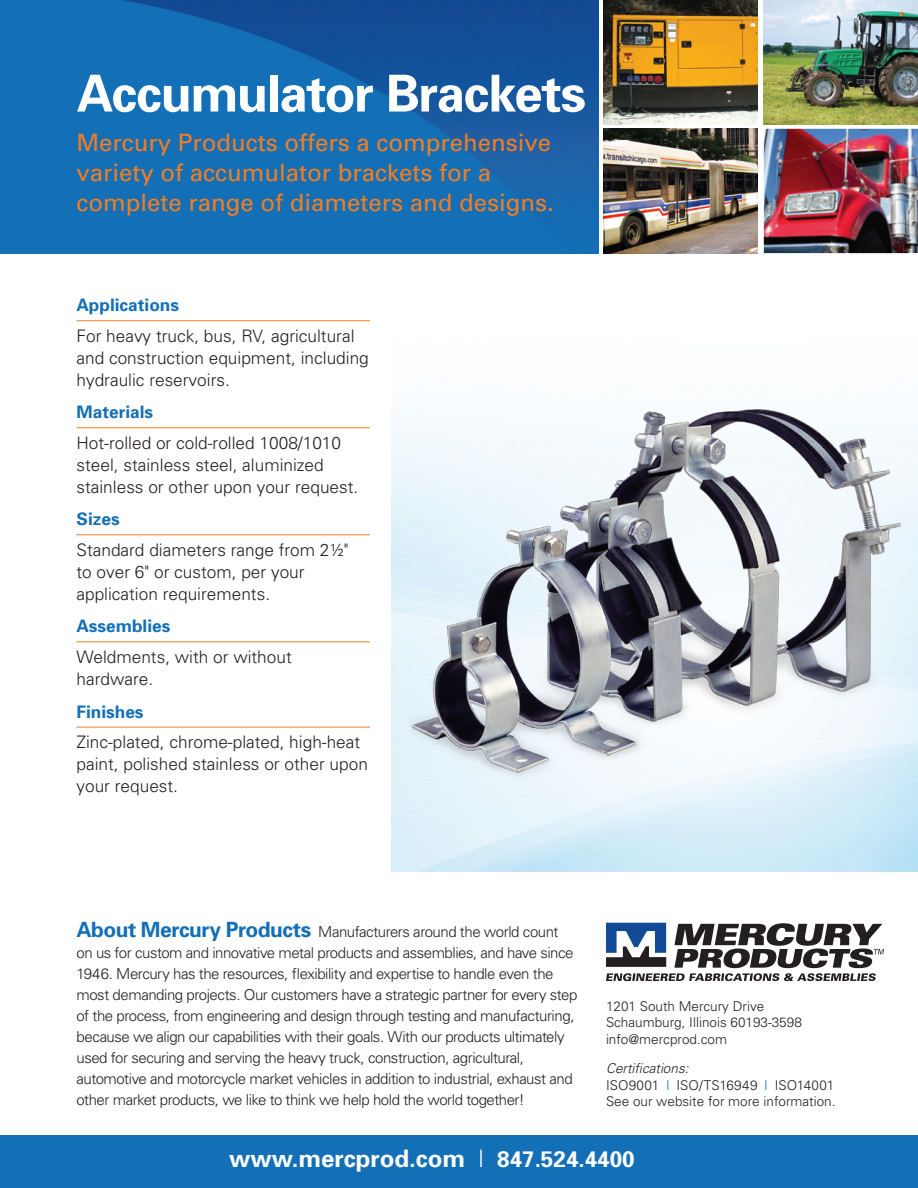
<style>
.page{position:relative;width:918px;height:1188px;background:#fff}
.page>*{position:absolute;margin:0;border:0;box-sizing:border-box;transform-origin:0 0}
.t1{font:700 51px "Univers";letter-spacing:-.025em;color:#fff}
.t2{font:24px/30px "Univers";color:#f47d21}
.t3{font:700 24px "Univers";color:#fff}
.t4{font:300 17.25px/21.8px "Univers";color:#231f20}
.t5{font:700 17.25px "Univers";color:#136fb6}
.t6{font:300 15px/21px "Univers";letter-spacing:-.03em;color:#231f20}
.t7{font:300 13.5px "Univers";color:#231f20}
.t8{font:italic 300 13.5px "Univers";color:#231f20}
.s1{font-weight:700;font-size:21px;color:#136fb6}
.s2{color:#136fb6}
.s3{font-weight:300}
.s4{font-size:22.5px}
</style>
<div class="page">
<img style="left:0;top:0;width:598px;height:253px">
<svg style="left:606px;top:923px;width:278px;height:58px"></svg>
<div style="left:0;top:1136px;width:918px;height:52px;background:#136fb6"></div>
<hr style="left:76px;top:320px;width:294px;height:1px;background:#f47d21">
<hr style="left:76px;top:427px;width:294px;height:1px;background:#f47d21">
<hr style="left:76px;top:534px;width:294px;height:1px;background:#f47d21">
<hr style="left:76px;top:641px;width:294px;height:1px;background:#f47d21">
<hr style="left:76px;top:727px;width:294px;height:1px;background:#f47d21">
<img style="left:409px;top:386px;width:492px;height:408px">
<img style="left:604px;top:0;width:154px;height:124px">
<img style="left:764px;top:0;width:154px;height:124px">
<img style="left:604px;top:129px;width:154px;height:124px">
<img style="left:764px;top:129px;width:154px;height:124px">
<p class="t1" style="left:76px;top:61px;width:511px">Accumulator Brackets</p>
<p class="t2" style="left:76px;top:127px;width:479px">Mercury Products offers a comprehensive variety of accumulator brackets for a complete range of diameters and designs.</p>
<p class="t5" style="left:76px;top:294px;width:104px">Applications</p>
<p class="t4" style="left:76px;top:325px;width:294px">For heavy truck, bus, RV, agricultural and construction equipment, including hydraulic reservoirs.</p>
<p class="t5" style="left:76px;top:401px;width:78px">Materials</p>
<p class="t4" style="left:76px;top:432px;width:283px">Hot-rolled or cold-rolled 1008/1010 steel, stainless steel, aluminized stainless or other upon your request.</p>
<p class="t5" style="left:76px;top:508px;width:45px">Sizes</p>
<p class="t4" style="left:76px;top:539px;width:274px">Standard diameters range from 2½" to over 6" or custom, per your application requirements.</p>
<p class="t5" style="left:76px;top:615px;width:95px">Assemblies</p>
<p class="t4" style="left:76px;top:646px;width:217px">Weldments, with or without hardware.</p>
<p class="t5" style="left:76px;top:700px;width:69px">Finishes</p>
<p class="t4" style="left:76px;top:731px;width:293px">Zinc-plated, chrome-plated, high-heat paint, polished stainless or other upon your request.</p>
<p class="t6" style="left:76px;top:920px;width:502px"><span class="s1">About Mercury Products</span> Manufacturers around the world count on us for custom and innovative metal products and assemblies, and have since 1946. Mercury has the resources, flexibility and expertise to handle even the most demanding projects. Our customers have a strategic partner for every step of the process, from engineering and design through testing and manufacturing, because we align our capabilities with their goals. With our products ultimately used for securing and serving the heavy truck, construction, agricultural, automotive and motorcycle market vehicles in addition to industrial, exhaust and other market products, we like to think we help hold the world together!</p>
<p class="t7" style="left:606px;top:998px;width:160px">1201 South Mercury Drive</p>
<p class="t7" style="left:606px;top:1014px;width:197px">Schaumburg, Illinois 60193-3598</p>
<p class="t7" style="left:606px;top:1031px;width:123px">info@mercprod.com</p>
<p class="t8" style="left:606px;top:1060px;width:84px">Certifications:</p>
<p class="t7" style="left:606px;top:1077px;width:230px">ISO9001 <span class="s2">|</span> ISO/TS16949 <span class="s2">|</span> ISO14001</p>
<p class="t7" style="left:606px;top:1093px;width:231px">See our website for more information.</p>
<p class="t3" style="left:229px;top:1143px;width:407px">www.mercprod.com <span class="s3">|</span> <span class="s4">847.524.4400</span></p>
</div>
